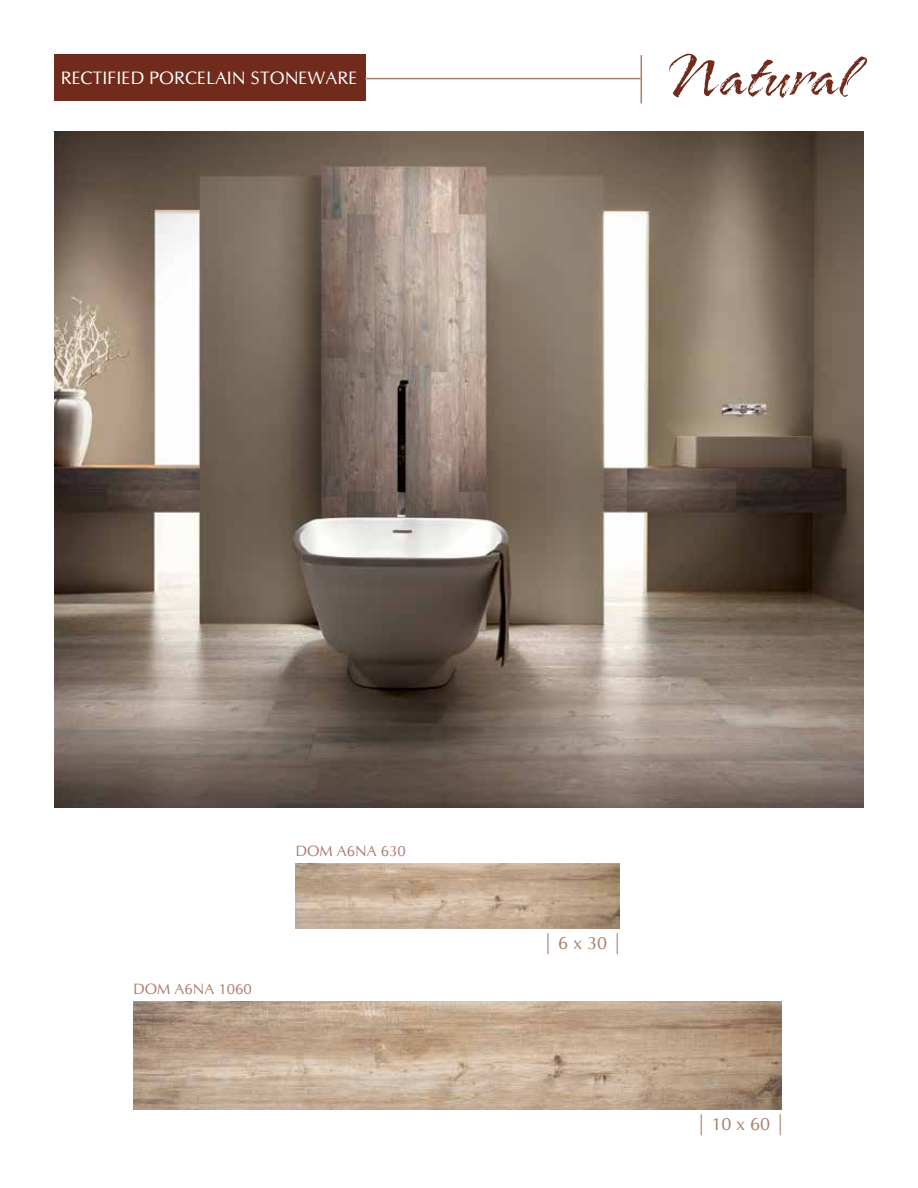
<style>
.page{position:relative;width:918px;height:1188px;background:#fff}
.page>*{position:absolute;margin:0;border:0;box-sizing:border-box;transform-origin:0 0}
.t1{font:67.5px "Arid ITCTT";color:#712b1c}
.t2{font:18px "CG Omega";color:#fff}
.t3{font:18px "CG Omega";color:#ab7e6b}
.t4{font:15px "CG Omega";color:#ab7e6b}
.s1{font-size:21px}
</style>
<div class="page">
<img style="left:54px;top:132px;width:810px;height:676px">
<div style="left:54px;top:55px;width:311px;height:46px;background:#712b1c"></div>
<img style="left:133px;top:1002px;width:648px;height:108px">
<img style="left:295px;top:863px;width:324px;height:65px">
<hr style="left:641px;top:55px;width:1px;height:48px;background:#ab7e6b">
<hr style="left:365px;top:78px;width:276px;height:1px;background:#ab7e6b">
<p class="t2" style="left:61px;top:67px;width:298px">RECTIFIED PORCELAIN STONEWARE</p>
<h1 class="t1" style="left:671px;top:40px;width:185px">Natural</h1>
<p class="t4" style="left:296px;top:842px;width:112px">DOM A6NA 630</p>
<p class="t4" style="left:133px;top:980px;width:120px">DOM A6NA 1060</p>
<p class="t3" style="left:543px;top:932px;width:81px"><span class="s1">|</span> 6 x 30 <span class="s1">|</span></p>
<p class="t3" style="left:696px;top:1113px;width:91px"><span class="s1">|</span> 10 x 60 <span class="s1">|</span></p>
</div>
